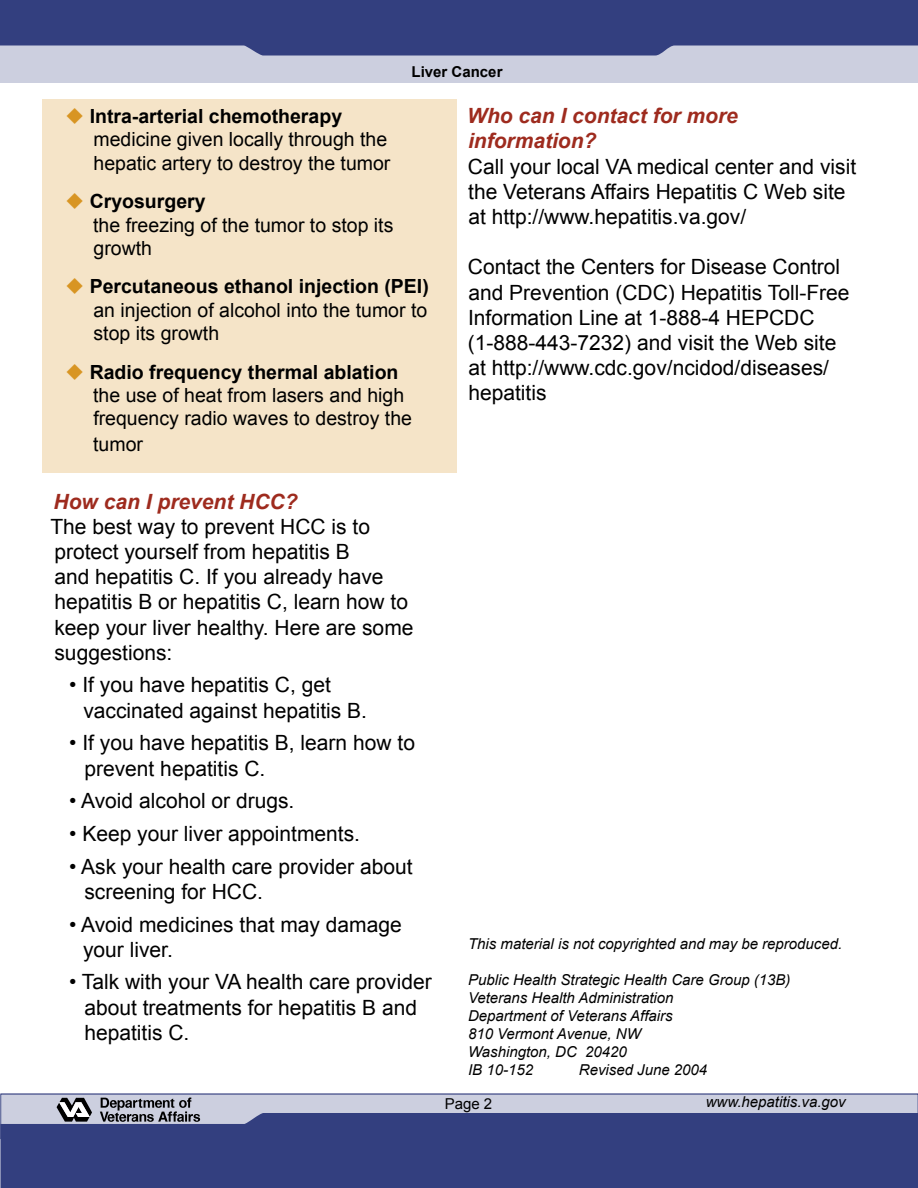
<style>
.page{position:relative;width:918px;height:1188px;background:#fff}
.page>*{position:absolute;margin:0;border:0;box-sizing:border-box;transform-origin:0 0}
.t1{font:21px/25.2px "Arial";color:#000}
.t2{font:italic 700 21px/25.2px "Arial";color:#9e2b1e}
.t3{font:19.5px/23.4px "Arial";color:#000}
.t4{font:italic 15px "Arial";color:#000}
.t5{font:700 15px "Arial";color:#000}
.t6{font:15px "Arial";color:#000}
.s1{color:#d89523}
.s2{font-weight:700}
</style>
<div class="page">
<div style="left:42px;top:99px;width:414px;height:374px;background:#f5e4c8"></div>
<div style="left:0;top:0;width:918px;height:82px;background:#cccfdf"></div>
<svg style="left:0;top:0;width:918px;height:56px;background:#434e89"></svg>
<div style="left:1px;top:1094px;width:917px;height:45px;background:#cccfdf"></div>
<div style="left:0;top:1113px;width:918px;height:75px;background:#333f7f"></div>
<svg style="left:57px;top:1098px;width:35px;height:24px"></svg>
<svg style="left:100px;top:1098px;width:100px;height:24px"></svg>
<p class="t5" style="left:412px;top:63px;width:92px">Liver Cancer</p>
<p class="t3" style="left:94px;top:104px;width:298px;text-indent:-28px"><span class="s1">◆</span> <span class="s2">Intra-arterial chemotherapy </span>medicine given locally through the hepatic artery to destroy the tumor</p>
<p class="t3" style="left:93px;top:190px;width:302px;text-indent:-28px"><span class="s1">◆</span> <span class="s2">Cryosurgery<br></span>the freezing of the tumor to stop its growth</p>
<p class="t3" style="left:93px;top:275px;width:337px;text-align:justify;text-indent:-28px"><span class="s1">◆</span> <span class="s2">Percutaneous ethanol injection (PEI) </span>an injection of alcohol into the tumor to stop its growth</p>
<p class="t3" style="left:93px;top:360px;width:320px;text-indent:-28px"><span class="s1">◆</span> <span class="s2">Radio frequency thermal ablation </span>the use of heat from lasers and high frequency radio waves to destroy the</p>
<p class="t3" style="left:93px;top:432px;width:51px">tumor</p>
<p class="t2" style="left:467px;top:103px;width:272px">Who can I contact for more information?</p>
<p class="t1" style="left:468px;top:154px;width:390px">Call your local VA medical center and visit the Veterans Affairs Hepatitis C Web site at http://www.hepatitis.va.gov/</p>
<p class="t1" style="left:468px;top:255px;width:383px">Contact the Centers for Disease Control and Prevention (CDC) Hepatitis Toll-Free<br>Information Line at 1-888-4 HEPCDC</p>
<p class="t1" style="left:468px;top:330px;width:370px">(1-888-443-7232) and visit the Web site at http://www.cdc.gov/ncidod/diseases/ hepatitis</p>
<p class="t2" style="left:54px;top:489px;width:245px">How can I prevent HCC?</p>
<p class="t1" style="left:50px;top:514px;width:365px">The best way to prevent HCC is to protect yourself from hepatitis B<br>and hepatitis C. If you already have hepatitis B or hepatitis C, learn how to keep your liver healthy. Here are some suggestions:</p>
<p class="t1" style="left:83px;top:672px;width:285px;text-indent:-14px">• If you have hepatitis C, get vaccinated against hepatitis B.</p>
<p class="t1" style="left:84px;top:730px;width:332px;text-indent:-15px">• If you have hepatitis B, learn how to prevent hepatitis C.</p>
<p class="t1" style="left:69px;top:788px;width:227px">• Avoid alcohol or drugs.</p>
<p class="t1" style="left:69px;top:821px;width:292px">• Keep your liver appointments.</p>
<p class="t1" style="left:84px;top:854px;width:330px;text-indent:-15px">• Ask your health care provider about screening for HCC.</p>
<p class="t1" style="left:83px;top:912px;width:320px;text-indent:-14px">• Avoid medicines that may damage your liver.</p>
<p class="t1" style="left:84px;top:969px;width:349px;text-indent:-15px">• Talk with your VA health care provider about treatments for hepatitis B and hepatitis C.</p>
<p class="t4" style="left:468px;top:936px;width:376px">This material is not copyrighted and may be reproduced.</p>
<p class="t4" style="left:468px;top:972px;width:324px">Public Health Strategic Health Care Group (13B)</p>
<p class="t4" style="left:468px;top:990px;width:207px">Veterans Health Administration</p>
<p class="t4" style="left:468px;top:1008px;width:206px">Department of Veterans Affairs</p>
<p class="t4" style="left:468px;top:1026px;width:174px">810 Vermont Avenue, NW</p>
<p class="t4" style="left:468px;top:1044px;width:160px">Washington, DC 20420</p>
<p class="t4" style="left:468px;top:1062px;width:67px">IB 10-152</p>
<p class="t4" style="left:579px;top:1062px;width:130px">Revised June 2004</p>
<p class="t6" style="left:445px;top:1095px;width:49px">Page 2</p>
<p class="t4" style="left:706px;top:1094px;width:142px">www.hepatitis.va.gov</p>
</div>
